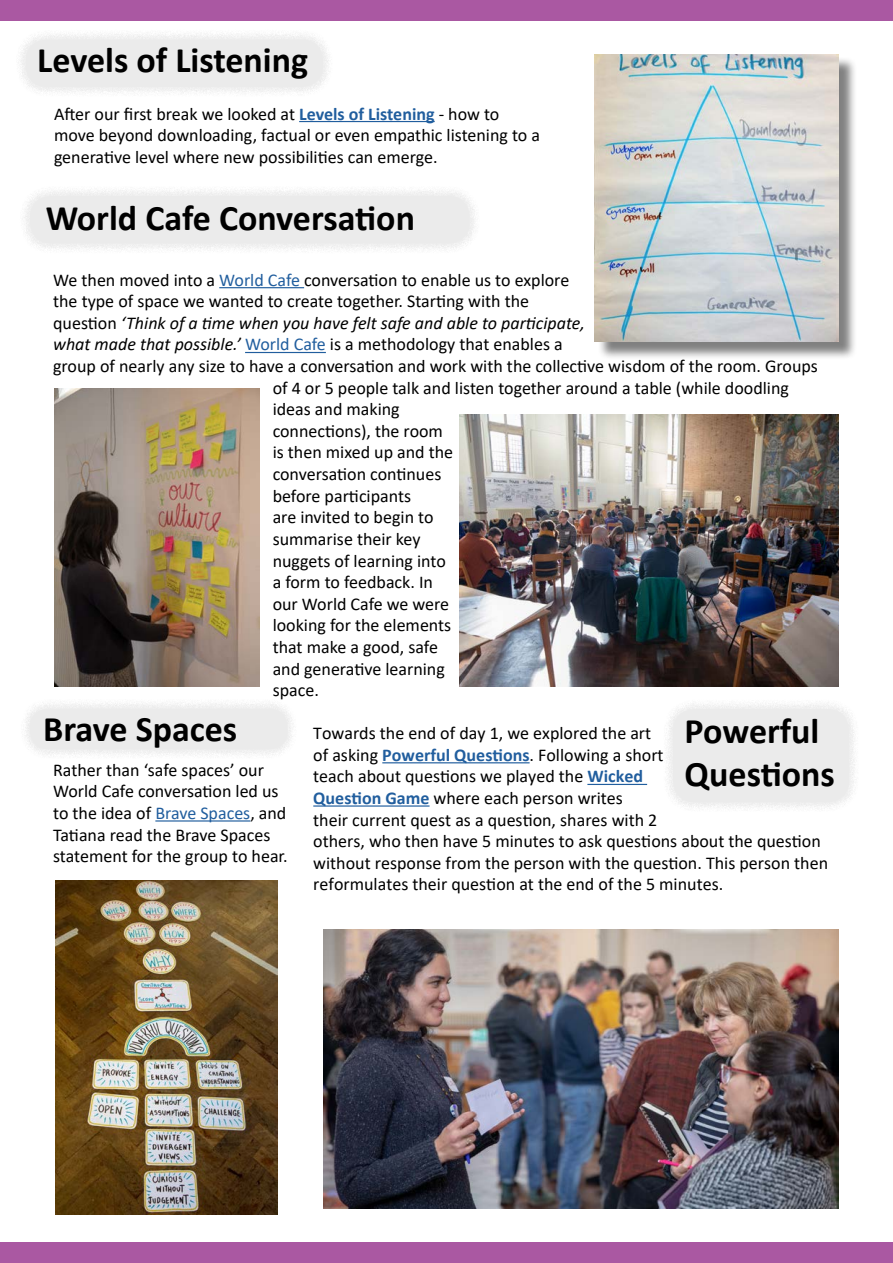
<style>
.page{position:relative;width:893px;height:1263px;background:#fff}
.page>*{position:absolute;margin:0;border:0;box-sizing:border-box;transform-origin:0 0}
.t1{font:700 36px/43.2px "Calibri";color:#000}
.t2{font:18px/21.6px "Calibri";color:#000}
.t3{font:italic 18px "Calibri";color:#000}
.s1{font-weight:700;color:#215e9e}
.s2{color:#215e9e}
.s3{font-style:normal}
.s4{font-style:italic}
</style>
<div class="page">
<div style="left:0;top:0;width:893px;height:21px;background:#aa58a2"></div>
<div style="left:0;top:1242px;width:893px;height:21px;background:#aa58a2"></div>
<div style="left:15px;top:29px;width:318px;height:68px;background:#f8f8f8"></div>
<div style="left:26px;top:39px;width:297px;height:48px;background:#ebebeb;border-radius:21px"></div>
<div style="left:597px;top:56px;width:260px;height:304px;background:#000;opacity:.5"></div>
<img style="left:594px;top:54px;width:245px;height:287px">
<hr style="left:299px;top:121px;width:136px;height:1px;background:#215e9e">
<div style="left:20px;top:698px;width:277px;height:61px;background:#f9f9f9"></div>
<div style="left:30px;top:708px;width:258px;height:42px;background:#ebebeb;border-radius:18px"></div>
<div style="left:20px;top:186px;width:460px;height:68px;background:#f7f7f7"></div>
<div style="left:30px;top:196px;width:440px;height:48px;background:#ebebeb;border-radius:21px"></div>
<img style="left:323px;top:929px;width:515px;height:280px">
<img style="left:55px;top:881px;width:222px;height:333px">
<div style="left:663px;top:699px;width:196px;height:113px;background:#f8f8f8"></div>
<div style="left:673px;top:709px;width:176px;height:93px;background:#ebebeb;border-radius:21px"></div>
<hr style="left:382px;top:762px;width:148px;height:1px;background:#215e9e">
<hr style="left:587px;top:784px;width:60px;height:1px;background:#215e9e">
<hr style="left:313px;top:805px;width:117px;height:2px;background:#215e9e">
<hr style="left:219px;top:287px;width:85px;height:1px;background:#215e9e">
<hr style="left:245px;top:352px;width:81px;height:1px;background:#215e9e">
<img style="left:459px;top:414px;width:380px;height:272px">
<img style="left:54px;top:388px;width:206px;height:298px">
<hr style="left:155px;top:820px;width:95px;height:1px;background:#215e9e">
<h1 class="t1" style="left:37px;top:38px;width:272px">Levels of Listening</h1>
<p class="t2" style="left:54px;top:102px;width:488px">After our first break we looked at <span class="s1">Levels of Listening</span> - how to move beyond downloading, factual or even empathic listening to a generative level where new possibilities can emerge.</p>
<h1 class="t1" style="left:46px;top:196px;width:371px">World Cafe Conversation</h1>
<p class="t2" style="left:53px;top:268px;width:518px">We then moved into a <span class="s2">World Cafe</span> conversation to enable us to explore</p>
<p class="t2" style="left:53px;top:290px;width:477px">the type of space we wanted to create together. Starting with the</p>
<p class="t3" style="left:53px;top:310px;width:533px"><span class="s3">question</span> ‘Think of a time when you have felt safe and able to participate,</p>
<p class="t2" style="left:53px;top:333px;width:511px"><span class="s4">what made that possible.’</span> <span class="s2">World Cafe</span> is a methodology that enables a</p>
<p class="t2" style="left:53px;top:355px;width:766px">group of nearly any size to have a conversation and work with the collective wisdom of the room. Groups</p>
<p class="t2" style="left:273px;top:376px;width:518px">of 4 or 5 people talk and listen together around a table (while doodling</p>
<p class="t2" style="left:273px;top:398px;width:129px">ideas and making</p>
<p class="t2" style="left:273px;top:420px;width:172px">connections), the room</p>
<p class="t2" style="left:273px;top:441px;width:182px">is then mixed up and the</p>
<p class="t2" style="left:273px;top:463px;width:170px">conversation continues</p>
<p class="t2" style="left:273px;top:484px;width:140px">before participants</p>
<p class="t2" style="left:273px;top:506px;width:162px">are invited to begin to</p>
<p class="t2" style="left:273px;top:528px;width:149px">summarise their key</p>
<p class="t2" style="left:273px;top:549px;width:175px">nuggets of learning into</p>
<p class="t2" style="left:273px;top:571px;width:162px">a form to feedback. In</p>
<p class="t2" style="left:273px;top:592px;width:178px">our World Cafe we were</p>
<p class="t2" style="left:273px;top:614px;width:180px">looking for the elements</p>
<p class="t2" style="left:273px;top:636px;width:167px">that make a good, safe</p>
<p class="t2" style="left:273px;top:657px;width:174px">and generative learning</p>
<p class="t2" style="left:273px;top:679px;width:48px">space.</p>
<h1 class="t1" style="left:43px;top:707px;width:196px">Brave Spaces</h1>
<p class="t2" style="left:53px;top:758px;width:236px">Rather than ‘safe spaces’ our<br>World Cafe conversation led us to the idea of <span class="s2">Brave Spaces</span>, and<br>Tatiana read the Brave Spaces statement for the group to hear.</p>
<h1 class="t1" style="left:685px;top:709px;width:152px">Powerful<br>Questions</h1>
<p class="t2" style="left:313px;top:722px;width:516px">Towards the end of day 1, we explored the art<br>of asking <span class="s1">Powerful Questions</span>. Following a short<br>teach about questions we played the <span class="s1">Wicked<br>Question Game</span> where each person writes<br>their current quest as a question, shares with 2<br>others, who then have 5 minutes to ask questions about the question without response from the person with the question. This person then reformulates their question at the end of the 5 minutes.</p>
</div>
